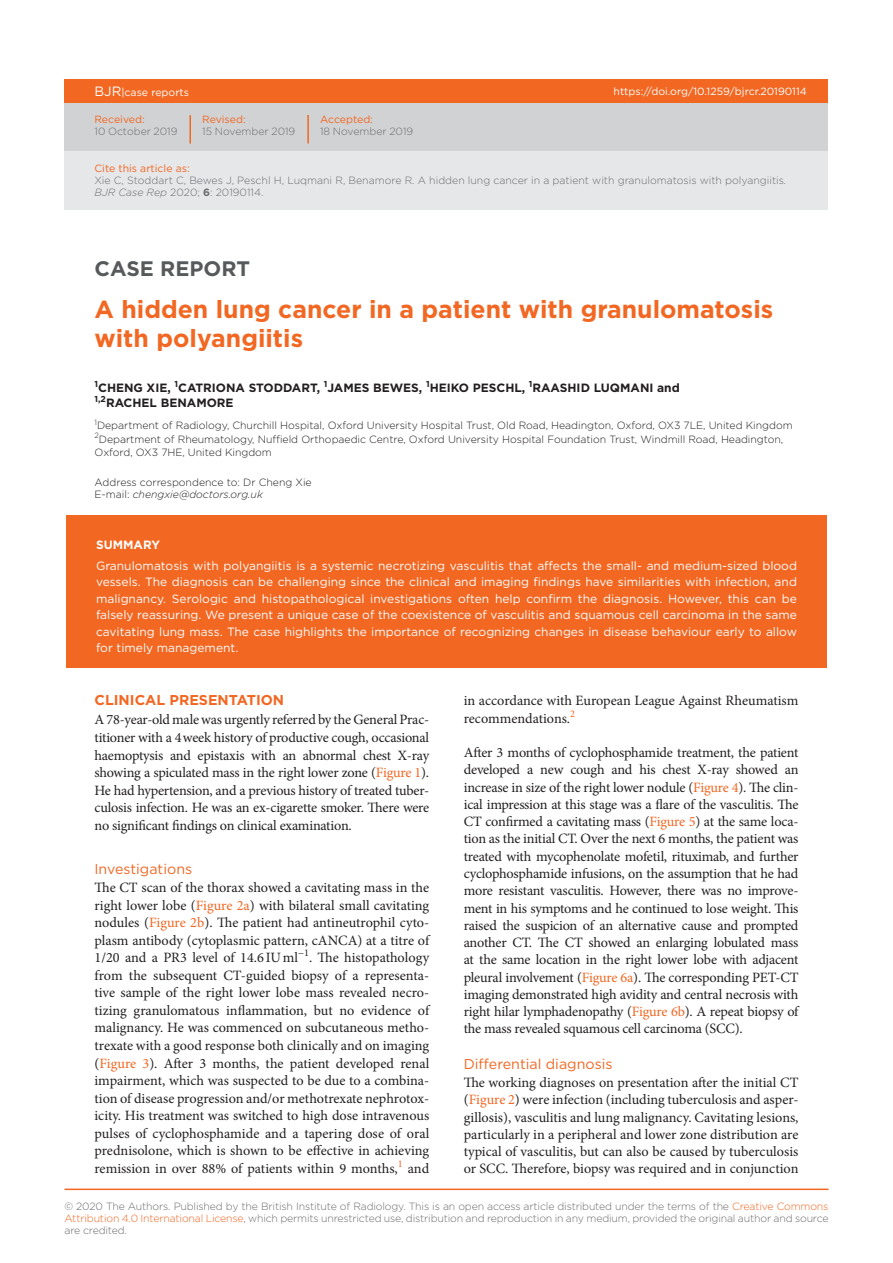
<style>
.page{position:relative;width:893px;height:1263px;background:#fff}
.page>*{position:absolute;margin:0;border:0;box-sizing:border-box;transform-origin:0 0}
.t1{font:700 24.75px/29.2px "Gotham";color:#f26722}
.t2{font:700 21px "Gotham";color:#58595b}
.t3{font:14.25px/17.5px "Minion Pro";letter-spacing:-.01em;color:#231f20;text-align:justify}
.t4{font:14.25px "Gotham";color:#f26722}
.t5{font:700 14.25px "Gotham";color:#f26722}
.t6{font:12px/16.5px "Gotham";color:#fff;text-align:justify}
.t7{font:700 12px/15px "Gotham";color:#231f20}
.t8{font:700 12px "Gotham";color:#fff}
.t9{font:300 10.5px/12px "Gotham";color:#6c6d70;text-align:justify}
.t10{font:300 10.5px/13.5px "Gotham";letter-spacing:-.005em;color:#231f20}
.t11{font:10.5px "Gotham";color:#fff}
.t12{font:10.5px "Gotham";color:#f26722}
.s1{font-size:13.5px}
.s2{font-weight:400;color:#f26722}
.s3{font-style:italic}
.s4{font-weight:700}
.s5{color:#f26722}
</style>
<div class="page">
<div style="left:64px;top:79px;width:764px;height:24px;background:#f26722"></div>
<hr style="left:65px;top:1188px;width:763px;height:2px;background:#f26722">
<div style="left:64px;top:135px;width:764px;height:75px;background:#e6e7e9"></div>
<div style="left:64px;top:103px;width:764px;height:47px;background:#d1d2d4"></div>
<hr style="left:307px;top:115px;width:2px;height:28px;background:#f26722">
<hr style="left:189px;top:115px;width:2px;height:29px;background:#f26722">
<div style="left:66px;top:515px;width:761px;height:153px;background:#f26722"></div>
<p class="t11" style="left:94px;top:85px;width:96px"><span class="s1">BJR</span>|case reports</p>
<p class="t12" style="left:94px;top:113px;width:52px">Received:</p>
<p class="t9" style="left:94px;top:125px;width:84px">10 October 2019</p>
<p class="t12" style="left:202px;top:113px;width:45px">Revised:</p>
<p class="t9" style="left:202px;top:125px;width:95px">15 November 2019</p>
<p class="t12" style="left:320px;top:113px;width:54px">Accepted:</p>
<p class="t9" style="left:320px;top:125px;width:95px">18 November 2019</p>
<p class="t11" style="left:614px;top:85px;width:195px">https://doi.org/10.1259/bjrcr.20190114</p>
<p class="t9" style="left:94px;top:162px;width:693px;text-align:left"><span class="s2">Cite this article as:<br></span>Xie C, Stoddart C, Bewes J, Peschl H, Luqmani R, Benamore R. A hidden lung cancer in a patient with granulomatosis with polyangiitis<span class="s3">.<br>BJR Case Rep</span> 2020; <span class="s4">6</span>: 20190114.</p>
<h2 class="t2" style="left:94px;top:254px;width:157px">CASE REPORT</h2>
<h1 class="t1" style="left:94px;top:294px;width:680px">A HIDDEN LUNG CANCER IN A PATIENT WITH GRANULOMATOSIS<br>WITH POLYANGIITIS</h1>
<p class="t7" style="left:94px;top:380px;width:587px"><sup>1</sup>CHENG XIE, <sup>1</sup>CATRIONA STODDART, <sup>1</sup>JAMES BEWES, <sup>1</sup>H EIKO PESCHL, <sup>1</sup>RAASHID LUQMANI AND<br><sup>1,2</sup>RACHEL BENAMORE</p>
<p class="t10" style="left:94px;top:419px;width:700px"><sup>1</sup>Department of Radiology, Churchill Hospital, Oxford University Hospital Trust, Old Road, Headington, Oxford, OX3 7LE, United Kingdom<br><sup>2</sup>Department of Rheumatology, Nuffield Orthopaedic Centre, Oxford University Hospital Foundation Trust, Windmill Road, Headington,<br>Oxford, OX3 7HE, United Kingdom</p>
<p class="t10" style="left:94px;top:476px;width:219px;line-height:12px">Address correspondence to: Dr Cheng Xie<br>E-mail: <span class="s3">chengxie@doctors.org.uk</span></p>
<p class="t8" style="left:96px;top:536px;width:66px">SUMMARY</p>
<p class="t6" style="left:96px;top:557px;width:702px">Granulomatosis with polyangiitis is a systemic necrotizing vasculitis that affects the small- and medium-sized blood vessels. The diagnosis can be challenging since the clinical and imaging findings have similarities with infection, and malignancy. Serologic and histopathological investigations often help confirm the diagnosis. However, this can be falsely reassuring. We present a unique case of the coexistence of vasculitis and squamous cell carcinoma in the same cavitating lung mass. The case highlights the importance of recognizing changes in disease behaviour early to allow for timely management.</p>
<p class="t5" style="left:94px;top:691px;width:191px">CLINICAL PRESENTATION</p>
<p class="t3" style="left:94px;top:711px;width:336px">A 78-year-old male was urgently referred by the General Prac&shy;titioner with a 4week history of productive cough, occasional haemoptysis and epistaxis with an abnormal chest X-ray showing a spiculated mass in the right lower zone (<span class="s5">Figure 1</span>).<br>He had hypertension, and a previous history of treated tuber&shy;culosis infection. He was an ex-cigarette smoker. There were no significant findings on clinical examination.</p>
<p class="t4" style="left:94px;top:859px;width:99px">Investigations</p>
<p class="t3" style="left:94px;top:879px;width:336px">The CT scan of the thorax showed a cavitating mass in the right lower lobe (<span class="s5">Figure 2a</span>) with bilateral small cavitating nodules (<span class="s5">Figure 2b</span>). The patient had antineutrophil cyto&shy;plasm antibody (cytoplasmic pattern, cANCA) at a titre of 1/20 and a PR3 level of 14.6 IUml<sup>−1</sup>. The histopathology from the subsequent CT-guided biopsy of a representa&shy;tive sample of the right lower lobe mass revealed necro&shy;tizing granulomatous inflammation, but no evidence of malignancy. He was commenced on subcutaneous metho&shy;trexate with a good response both clinically and on imaging (<span class="s5">Figure 3</span>). After 3 months, the patient developed renal impairment, which was suspected to be due to a combina&shy;tion of disease progression and/or methotrexate nephrotox&shy;icity. His treatment was switched to high dose intravenous pulses of cyclophosphamide and a tapering dose of oral prednisolone, which is shown to be effective in achieving remission in over 88% of patients within 9 months,<sup>1</sup> and</p>
<p class="t3" style="left:464px;top:692px;width:336px">in accordance with European League Against Rheumatism recommendations.<sup>2</sup></p>
<p class="t3" style="left:464px;top:744px;width:336px">After 3 months of cyclophosphamide treatment, the patient developed a new cough and his chest X-ray showed an increase in size of the right lower nodule (<span class="s5">Figure 4</span>). The clin&shy;ical impression at this stage was a flare of the vasculitis. The CT confirmed a cavitating mass (<span class="s5">Figure 5</span>) at the same loca&shy;tion as the initial CT. Over the next 6 months, the patient was treated with mycophenolate mofetil, rituximab, and further cyclophosphamide infusions, on the assumption that he had more resistant vasculitis. However, there was no improve&shy;ment in his symptoms and he continued to lose weight. This raised the suspicion of an alternative cause and prompted another CT. The CT showed an enlarging lobulated mass at the same location in the right lower lobe with adjacent pleural involvement (<span class="s5">Figure 6a</span>). The corresponding PET-CT imaging demonstrated high avidity and central necrosis with right hilar lymphadenopathy (<span class="s5">Figure 6b</span>). A repeat biopsy of the mass revealed squamous cell carcinoma (SCC).</p>
<p class="t4" style="left:464px;top:1055px;width:150px">Differential diagnosis</p>
<p class="t3" style="left:464px;top:1074px;width:336px">The working diagnoses on presentation after the initial CT (<span class="s5">Figure 2</span>) were infection (including tuberculosis and asper&shy;gillosis), vasculitis and lung malignancy. Cavitating lesions, particularly in a peripheral and lower zone distribution are typical of vasculitis, but can also be caused by tuberculosis or SCC. Therefore, biopsy was required and in conjunction</p>
<p class="t9" style="left:64px;top:1200px;width:765px">© 2020 The Authors. Published by the British Institute of Radiology. This is an open access article distributed under the terms of the <span class="s5">Creative Commons Attribution 4.0 International License</span>, which permits unrestricted use, distribution and reproduction in any medium, provided the original author and source are credited.</p>
</div>
